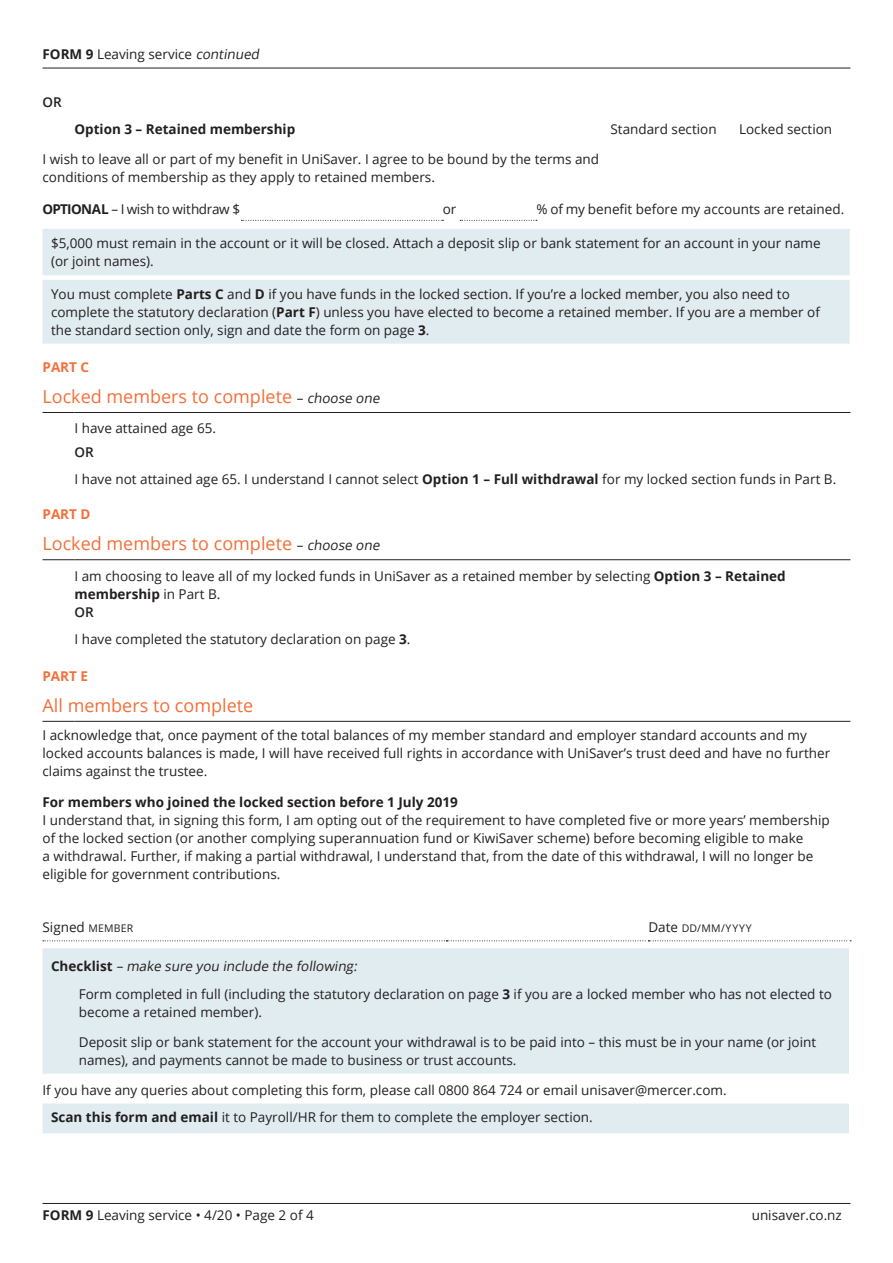
<style>
.page{position:relative;width:893px;height:1263px;background:#fff}
.page>*{position:absolute;margin:0;border:0;box-sizing:border-box;transform-origin:0 0}
.t1{font:18px "Open Sans";color:#f26f39}
.Body_copy{font:13.5px/18px "Open Sans";color:#231f20}
.Body_copy_letters{font:13.5px/18px "Open Sans";color:#231f20}
.Body_copy-2{font:700 13.5px "Open Sans";color:#231f20}
.Body_copy-3{font:italic 13.5px "Open Sans";color:#231f20}
.Body_copy_letters-2{font:700 13.5px "Open Sans";color:#231f20}
.Body_copy_letters-3{font:13.5px "Open Sans";letter-spacing:-.02em;color:#231f20}
.Body_copy-4{font:700 13.5px "Open Sans";color:#f26f39}
.Body_copy-5{font:600 13.5px "Open Sans";color:#231f20}
.Body_copy-6{font:10.5px "Open Sans";letter-spacing:.08em;color:#231f20}
.s1{font-weight:700}
.s2{font-style:italic}
.s3{font-size:13.5px;color:#231f20}
.s4{font-style:italic;font-size:13.5px;color:#231f20}
.s5{font-size:10.5px}
.s6{font-size:13.5px}
.s7{font-weight:700;font-style:normal}
</style>
<div class="page">
<hr style="left:43px;top:1203px;width:807px;height:1px;background:#231f20">
<hr style="left:43px;top:68px;width:807px;height:1px;background:#231f20">
<hr style="left:43px;top:412px;width:32px;height:1px;background:#231f20">
<hr style="left:75px;top:412px;width:775px;height:1px;background:#231f20">
<div style="left:43px;top:229px;width:807px;height:115px;background:#e1ecf1"></div>
<svg style="left:241px;top:220px;width:202px;height:1px"></svg>
<svg style="left:460px;top:220px;width:77px;height:1px"></svg>
<hr style="left:43px;top:559px;width:32px;height:1px;background:#231f20">
<hr style="left:75px;top:559px;width:775px;height:1px;background:#231f20">
<hr style="left:43px;top:721px;width:32px;height:1px;background:#231f20">
<hr style="left:75px;top:721px;width:775px;height:1px;background:#231f20">
<svg style="left:43px;top:948px;width:806px;height:185px;fill:#e1ecf1"></svg>
<svg style="left:43px;top:940px;width:808px;height:1px"></svg>
<p class="Body_copy" style="left:43px;top:45px;width:221px"><span class="s1">FORM 9</span> Leaving service <span class="s2">continued</span></p>
<p class="Body_copy-5" style="left:43px;top:93px;width:21px">OR</p>
<p class="Body_copy_letters-2" style="left:74px;top:120px;width:222px">Option 3 – Retained membership</p>
<p class="Body_copy_letters" style="left:610px;top:120px;width:108px">Standard section</p>
<p class="Body_copy_letters" style="left:739px;top:120px;width:95px">Locked section</p>
<p class="Body_copy_letters" style="left:43px;top:149px;width:558px">I wish to leave all or part of my benefit in UniSaver. I agree to be bound by the terms and conditions of membership as they apply to retained members.</p>
<p class="Body_copy_letters-3" style="left:43px;top:199px;width:199px"><span class="s1">OPTIONAL</span> – I wish to withdraw $</p>
<p class="Body_copy_letters" style="left:443px;top:199px;width:15px">or</p>
<p class="Body_copy_letters" style="left:536px;top:199px;width:309px">% of my benefit before my accounts are retained.</p>
<p class="Body_copy_letters" style="left:51px;top:233px;width:771px">$5,000 must remain in the account or it will be closed. Attach a deposit slip or bank statement for an account in your name (or joint names).</p>
<p class="Body_copy_letters" style="left:51px;top:284px;width:770px">You must complete <span class="s1">Parts C</span> and <span class="s1">D</span> if you have funds in the locked section. If you’re a locked member, you also need to complete the statutory declaration (<span class="s1">Part F</span>) unless you have elected to become a retained member. If you are a member of the standard section only, sign and date the form on page <span class="s1">3</span>.</p>
<p class="Body_copy-4" style="left:43px;top:357px;width:48px">PART C</p>
<h1 class="t1" style="left:43px;top:384px;width:341px">Locked members to complete <span class="s3">–</span> <span class="s4">choose one</span></h1>
<p class="Body_copy_letters" style="left:75px;top:419px;width:143px">I have attained age 65.</p>
<p class="Body_copy-5" style="left:75px;top:443px;width:21px">OR</p>
<p class="Body_copy_letters" style="left:75px;top:470px;width:763px">I have not attained age 65. I understand I cannot select <span class="s1">Option 1 – Full withdrawal</span> for my locked section funds in Part B.</p>
<p class="Body_copy-4" style="left:43px;top:505px;width:50px">PART D</p>
<h1 class="t1" style="left:43px;top:531px;width:341px">Locked members to complete <span class="s3">–</span> <span class="s4">choose one</span></h1>
<p class="Body_copy_letters" style="left:75px;top:566px;width:713px">I am choosing to leave all of my locked funds in UniSaver as a retained member by selecting <span class="s1">Option 3 – Retained membership</span> in Part B.</p>
<p class="Body_copy-5" style="left:75px;top:603px;width:21px">OR</p>
<p class="Body_copy_letters" style="left:75px;top:630px;width:337px">I have completed the statutory declaration on page <span class="s1">3</span>.</p>
<p class="Body_copy-4" style="left:43px;top:666px;width:47px">PART E</p>
<h1 class="t1" style="left:43px;top:693px;width:212px">All members to complete</h1>
<p class="Body_copy" style="left:43px;top:726px;width:789px">I acknowledge that, once payment of the total balances of my member standard and employer standard accounts and my locked accounts balances is made, I will have received full rights in accordance with UniSaver’s trust deed and have no further claims against the trustee.</p>
<p class="Body_copy-2" style="left:43px;top:792px;width:417px">For members who joined the locked section before 1 July 2019</p>
<p class="Body_copy" style="left:43px;top:810px;width:789px">I understand that, in signing this form, I am opting out of the requirement to have completed five or more years’ membership of the locked section (or another complying superannuation fund or KiwiSaver scheme) before becoming eligible to make<br>a withdrawal. Further, if making a partial withdrawal, I understand that, from the date of this withdrawal, I will no longer be eligible for government contributions.</p>
<p class="Body_copy" style="left:43px;top:918px;width:92px">Signed <span class="s5">MEMBER</span></p>
<p class="Body_copy-6" style="left:648px;top:921px;width:105px"><span class="s6">Date</span> DD/MM/YYYY</p>
<p class="Body_copy-3" style="left:51px;top:957px;width:310px"><span class="s7">C h e c k l i st</span> – make sure you include the following:</p>
<p class="Body_copy" style="left:79px;top:985px;width:755px">Form completed in full (including the statutory declaration on page <span class="s1">3</span> if you are a locked member who has not elected to become a retained member).</p>
<p class="Body_copy" style="left:79px;top:1032px;width:739px">Deposit slip or bank statement for the account your withdrawal is to be paid into – this must be in your name (or joint names), and payments cannot be made to business or trust accounts.</p>
<p class="Body_copy" style="left:43px;top:1080px;width:686px">If you have any queries about completing this form, please call 0800 864 724 or email unisaver@mercer.com.</p>
<p class="Body_copy" style="left:51px;top:1108px;width:543px"><span class="s1">Scan this form and email</span> it to Payroll/HR for them to complete the employer section.</p>
<p class="Body_copy" style="left:43px;top:1206px;width:273px"><span class="s1">FORM 9</span> Leaving service • 4/20 • Page 2 of 4</p>
<p class="Body_copy" style="left:752px;top:1206px;width:92px">unisaver.co.nz</p>
</div>
